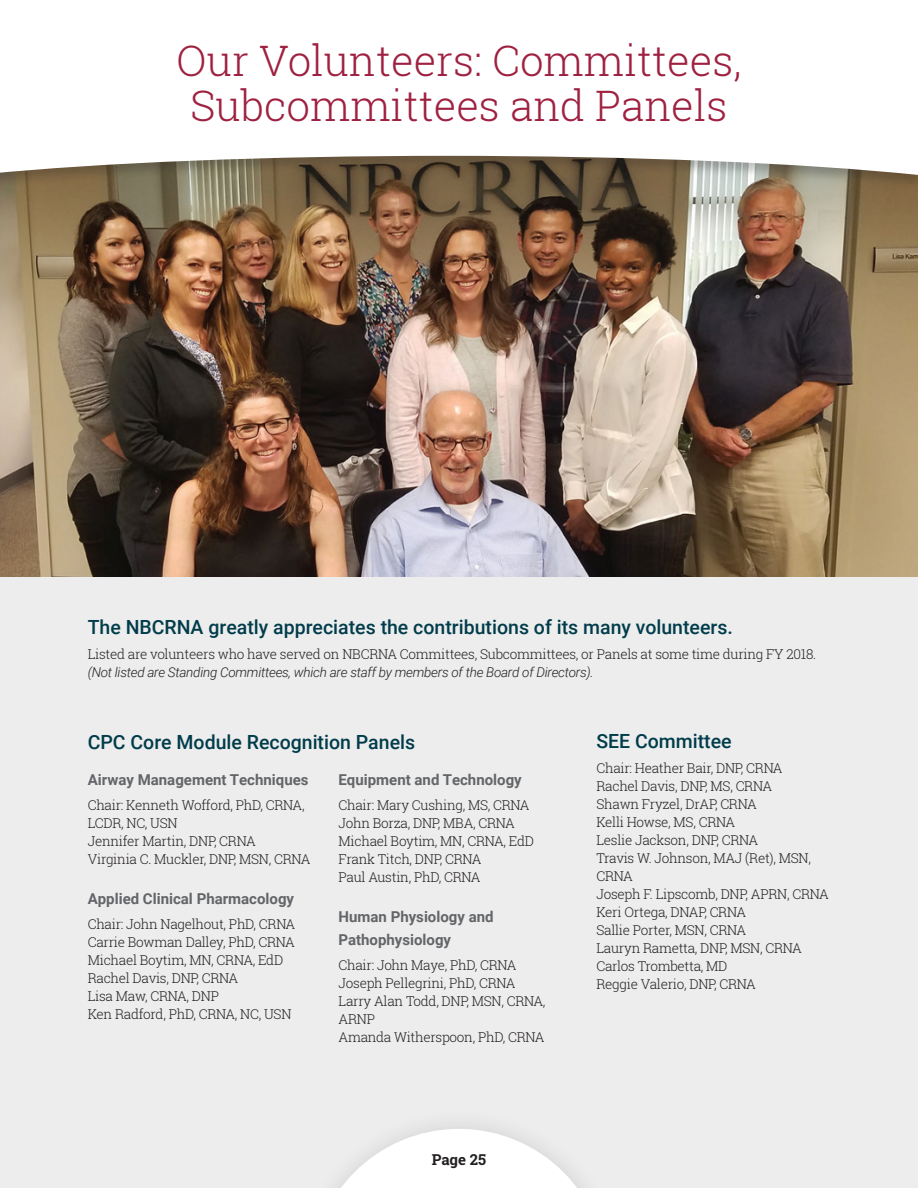
<style>
.page{position:relative;width:918px;height:1188px;background:#fff}
.page>*{position:absolute;margin:0;border:0;box-sizing:border-box;transform-origin:0 0}
.t1{font:300 42px/45px "Roboto Slab";color:#9f2141;text-align:center}
.t2{font:500 19.5px "Roboto";color:#013c4b}
.t3{font:700 15px/22.5px "Roboto";color:#646569}
.t4{font:700 15px "Roboto Slab";color:#231f20}
.t5{font:300 13.5px/18px "Roboto Slab";letter-spacing:-.02em;color:#231f20}
.t6{font:italic 300 13.5px "Roboto";letter-spacing:-.02em;color:#231f20}
</style>
<div class="page">
<div style="left:0;top:577px;width:918px;height:611px;background:#ecedec"></div>
<div style="left:289px;top:1107px;width:340px;height:81px;background:#ecedec"></div>
<svg style="left:337px;top:1129px;width:245px;height:59px"></svg>
<img style="left:0;top:190px;width:918px;height:387px">
<div style="left:0;top:0;width:918px;height:190px;background:#231f20;opacity:.25"></div>
<svg style="left:0;top:1px;width:918px;height:174px"></svg>
<h1 class="t1" style="left:177px;top:38px;width:566px">Our Volunteers: Committees,<br>Subcommittees and Panels</h1>
<h2 class="t2" style="left:88px;top:613px;width:647px">The NBCRNA greatly appreciates the contributions of its many volunteers.</h2>
<p class="t5" style="left:88px;top:644px;width:730px">Listed are volunteers who have served on NBCRNA Committees, Subcommittees, or Panels at some time during FY 2018.</p>
<p class="t6" style="left:88px;top:662px;width:507px">(Not listed are Standing Committees, which are staff by members of the Board of Directors).</p>
<h2 class="t2" style="left:88px;top:729px;width:329px">CPC Core Module Recognition Panels</h2>
<h2 class="t2" style="left:596px;top:728px;width:137px">SEE Committee</h2>
<p class="t5" style="left:596px;top:759px;width:234px">Chair: Heather Bair, DNP, CRNA<br>Rachel Davis, DNP, MS, CRNA<br>Shawn Fryzel, DrAP, CRNA<br>Kelli Howse, MS, CRNA<br>Leslie Jackson, DNP, CRNA<br>Travis W. Johnson, MAJ (Ret), MSN,<br>CRNA<br>Joseph F. Lipscomb, DNP, APRN, CRNA<br>Keri Ortega, DNAP, CRNA<br>Sallie Porter, MSN, CRNA<br>Lauryn Rametta, DNP, MSN, CRNA<br>Carlos Trombetta, MD<br>Reggie Valerio, DNP, CRNA</p>
<p class="t3" style="left:88px;top:768px;width:222px">Airway Management Techniques</p>
<p class="t5" style="left:88px;top:796px;width:224px">Chair: Kenneth Wofford, PhD, CRNA,<br>LCDR, NC, USN<br>Jennifer Martin, DNP, CRNA<br>Virginia C. Muckler, DNP, MSN, CRNA</p>
<p class="t3" style="left:88px;top:887px;width:208px">Applied Clinical Pharmacology</p>
<p class="t5" style="left:88px;top:915px;width:209px">Chair: John Nagelhout, PhD, CRNA<br>Carrie Bowman Dalley, PhD, CRNA<br>Michael Boytim, MN, CRNA, EdD<br>Rachel Davis, DNP, CRNA<br>Lisa Maw, CRNA, DNP<br>Ken Radford, PhD, CRNA, NC, USN</p>
<p class="t3" style="left:339px;top:768px;width:185px">Equipment and Technology</p>
<p class="t5" style="left:339px;top:796px;width:197px">Chair: Mary Cushing, MS, CRNA<br>John Borza, DNP, MBA, CRNA<br>Michael Boytim, MN, CRNA, EdD<br>Frank Titch, DNP, CRNA<br>Paul Austin, PhD, CRNA</p>
<p class="t3" style="left:339px;top:905px;width:157px">Human Physiology and<br>Pathophysiology</p>
<p class="t5" style="left:339px;top:955px;width:209px">Chair: John Maye, PhD, CRNA<br>Joseph Pellegrini, PhD, CRNA<br>Larry Alan Todd, DNP, MSN, CRNA,<br>ARNP<br>Amanda Witherspoon, PhD, CRNA</p>
<p class="t4" style="left:432px;top:1149px;width:56px">Page 25</p>
</div>
